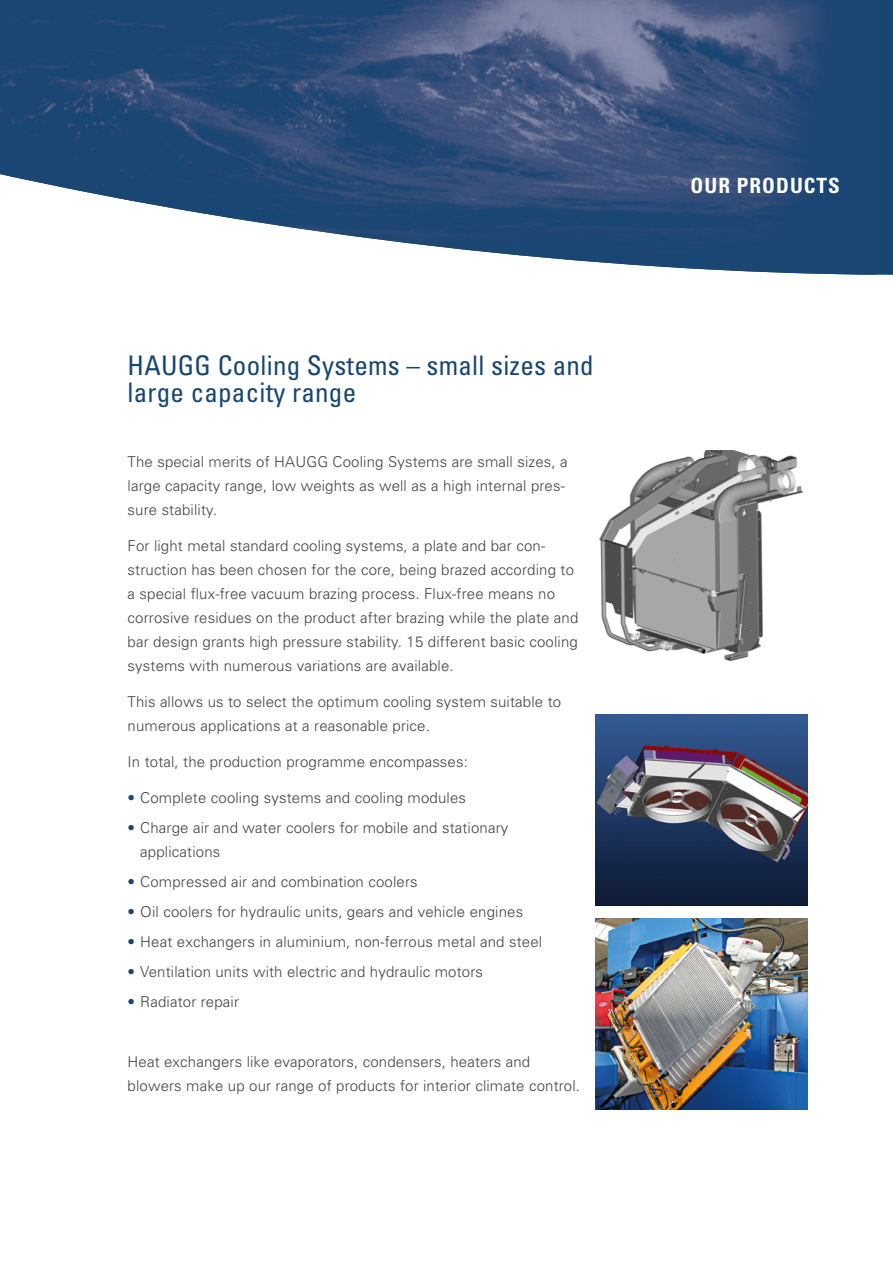
<style>
.page{position:relative;width:893px;height:1263px;background:#fff}
.page>*{position:absolute;margin:0;border:0;box-sizing:border-box;transform-origin:0 0}
.t1{font:condensed 27px/27px "Univers";letter-spacing:.01em;color:#184672}
.t2{font:700 condensed 21px "Univers";letter-spacing:.05em;color:#fff}
.t3{font:300 15px/24px "Univers";letter-spacing:.01em;color:#454347}
.s1{color:#184672}
</style>
<div class="page">
<img style="left:599px;top:451px;width:204px;height:211px">
<div style="left:875px;top:0;width:18px;height:275px;background:#184672"></div>
<img style="left:0;top:0;width:875px;height:275px">
<img style="left:595px;top:918px;width:213px;height:192px">
<img style="left:595px;top:714px;width:213px;height:192px">
<h1 class="t1" style="left:128px;top:351px;width:468px;text-indent:50px">GG Cooling Systems – small sizes and large capacity range</h1>
<h1 class="t1" style="left:128px;top:351px;width:17px">HAU</h1>
<p class="t3" style="left:128px;top:449px;width:442px">The special merits of HAUGG Cooling Systems are small sizes, a large capacity range, low weights as well as a high internal pres&shy;sure stability.</p>
<p class="t3" style="left:128px;top:533px;width:452px">For light metal standard cooling systems, a plate and bar con&shy;struction has been chosen for the core, being brazed according to a special flux-free vacuum brazing process. Flux-free means no corrosive residues on the product after brazing while the plate and bar design grants high pressure stability. 15 different basic cooling systems with numerous variations are available.</p>
<p class="t3" style="left:128px;top:689px;width:435px">This allows us to select the optimum cooling system suitable to numerous applications at a reasonable price.</p>
<p class="t3" style="left:128px;top:749px;width:342px">In total, the production programme encompasses:</p>
<p class="t3" style="left:128px;top:785px;width:340px"><span class="s1">•</span> Complete cooling systems and cooling modules</p>
<p class="t3" style="left:140px;top:815px;width:370px;text-indent:-13px"><span class="s1">•</span> Charge air and water coolers for mobile and stationary applications</p>
<p class="t3" style="left:128px;top:869px;width:292px"><span class="s1">•</span> Compressed air and combination coolers</p>
<p class="t3" style="left:128px;top:899px;width:397px"><span class="s1">•</span> Oil coolers for hydraulic units, gears and vehicle engines</p>
<p class="t3" style="left:128px;top:929px;width:416px"><span class="s1">•</span> Heat exchangers in aluminium, non-ferrous metal and steel</p>
<p class="t3" style="left:128px;top:959px;width:357px"><span class="s1">•</span> Ventilation units with electric and hydraulic motors</p>
<p class="t3" style="left:128px;top:989px;width:113px"><span class="s1">•</span> Radiator repair</p>
<p class="t3" style="left:128px;top:1049px;width:454px">Heat exchangers like evaporators, condensers, heaters and blowers make up our range of products for interior climate control.</p>
<h2 class="t2" style="left:691px;top:173px;width:151px">OUR PRODUCTS</h2>
</div>
